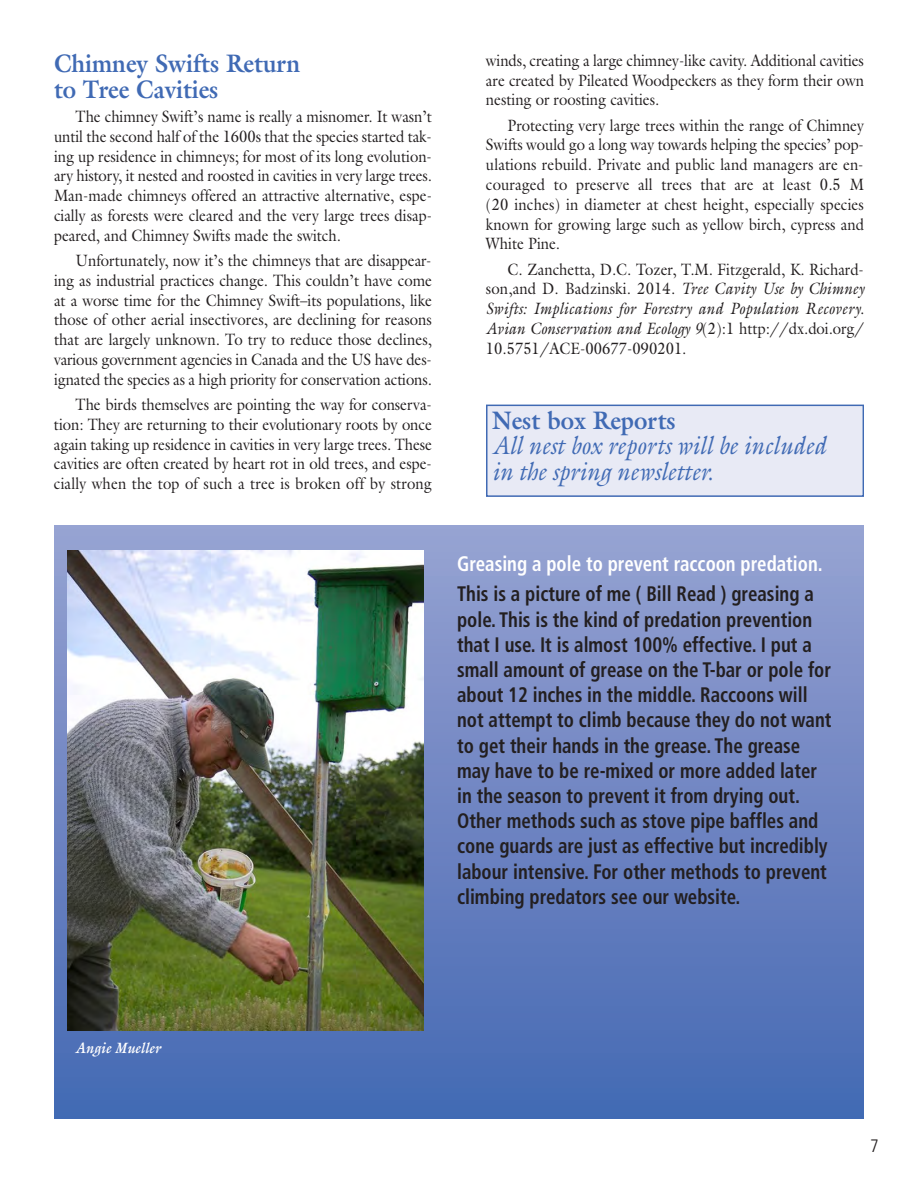
<style>
.page{position:relative;width:918px;height:1188px;background:#fff}
.page>*{position:absolute;margin:0;border:0;box-sizing:border-box;transform-origin:0 0}
.t1{font:italic 25.5px/25.5px "Galliard";color:#406ab4;scale:.9 1}
.t2{font:700 25.5px/25.5px "Galliard";color:#406ab4;scale:.9 1}
.t3{font:700 condensed 21px/25.2px "Frutiger";color:#231f20;scale:.9 1}
.t4{font:700 condensed 21px "Frutiger";color:#fff;scale:.9 1}
.t5{font:300 condensed 18px "Frutiger";color:#231f20}
.t6{font:16.5px/19.8px "Galliard";color:#231f20;text-align:justify;scale:.9 1}
.t7{font:italic 700 15px "Galliard";color:#fff;scale:.9 1}
.s1{font-style:italic}
</style>
<div class="page">
<div style="left:54px;top:525px;width:810px;height:594px;background:linear-gradient(to bottom,#97a2d1,#4368b3)"></div>
<img style="left:68px;top:551px;width:355px;height:480px">
<div style="left:488px;top:406px;width:374px;height:89px;background:#e8eaf5"></div>
<div style="left:486px;top:405px;width:378px;height:92px;border:2px solid #406ab4"></div>
<h1 class="t2" style="left:54px;top:51px;width:275px">Chimney Swifts Return to Tree Cavities</h1>
<p class="t6" style="left:54px;top:106px;width:422px;text-indent:22px">The chimney Swift’s name is really a misnomer. It wasn’t until the second half of the 1600s that the species started tak&shy;ing up residence in chimneys; for most of its long evolution&shy;ary history, it nested and roosted in cavities in very large trees.<br>Man-made chimneys offered an attractive alternative, espe&shy;cially as forests were cleared and the very large trees disap&shy;peared, and Chimney Swifts made the switch.</p>
<p class="t6" style="left:54px;top:250px;width:422px;text-indent:22px">Unfortunately, now it’s the chimneys that are disappear&shy;ing as industrial practices change. This couldn’t have come at a worse time for the Chimney Swift–its populations, like those of other aerial insectivores, are declining for reasons that are largely unknown. To try to reduce those declines, various government agencies in Canada and the US have des&shy;ignated the species as a high priority for conservation actions.</p>
<p class="t6" style="left:54px;top:394px;width:422px;text-indent:22px">The birds themselves are pointing the way for conserva&shy;tion: They are returning to their evolutionary roots by once again taking up residence in cavities in very large trees. These cavities are often created by heart rot in old trees, and espe&shy;cially when the top of such a tree is broken off by strong</p>
<p class="t6" style="left:486px;top:50px;width:422px">winds, creating a large chimney-like cavity. Additional cavities are created by Pileated Woodpeckers as they form their own nesting or roosting cavities.</p>
<p class="t6" style="left:486px;top:115px;width:422px;text-indent:22px">Protecting very large trees within the range of Chimney Swifts would go a long way towards helping the species’ pop&shy;ulations rebuild. Private and public land managers are en&shy;couraged to preserve all trees that are at least 0.5 M (20 inches) in diameter at chest height, especially species known for growing large such as yellow birch, cypress and White Pine.</p>
<p class="t6" style="left:486px;top:259px;width:422px;text-indent:22px">C. Zanchetta, D.C. Tozer, T.M. Fitzgerald, K. Richard&shy;son,and D. Badzinski. 2014. <span class="s1">Tree Cavity Use by Chimney Swifts: Implications for Forestry and Population Recovery.<br>Avian Conservation and Ecology 9</span>(2):1 http://dx.doi.org/ 10.5751/ACE-00677-090201.</p>
<h1 class="t2" style="left:492px;top:407px;width:205px">Nest box Reports</h1>
<h1 class="t1" style="left:492px;top:433px;width:373px">All nest box reports will be included in the spring newsletter.</h1>
<p class="t4" style="left:457px;top:555px;width:408px">Greasing a pole to prevent raccoon predation.</p>
<p class="t3" style="left:457px;top:583px;width:417px">This is a picture of me ( Bill Read ) greasing a pole. This is the kind of predation prevention that I use. It is almost 100% effective. I put a small amount of grease on the T-bar or pole for about 12 inches in the middle. Raccoons will not attempt to climb because they do not want to get their hands in the grease. The grease may have to be re-mixed or more added later in the season to prevent it from drying out.<br>Other methods such as stove pipe baffles and cone guards are just as effective but incredibly labour intensive. For other methods to prevent climbing predators see our website.</p>
<p class="t7" style="left:75px;top:1039px;width:97px">Angie Mueller</p>
<p class="t5" style="left:870px;top:1138px;width:10px">7</p>
</div>
